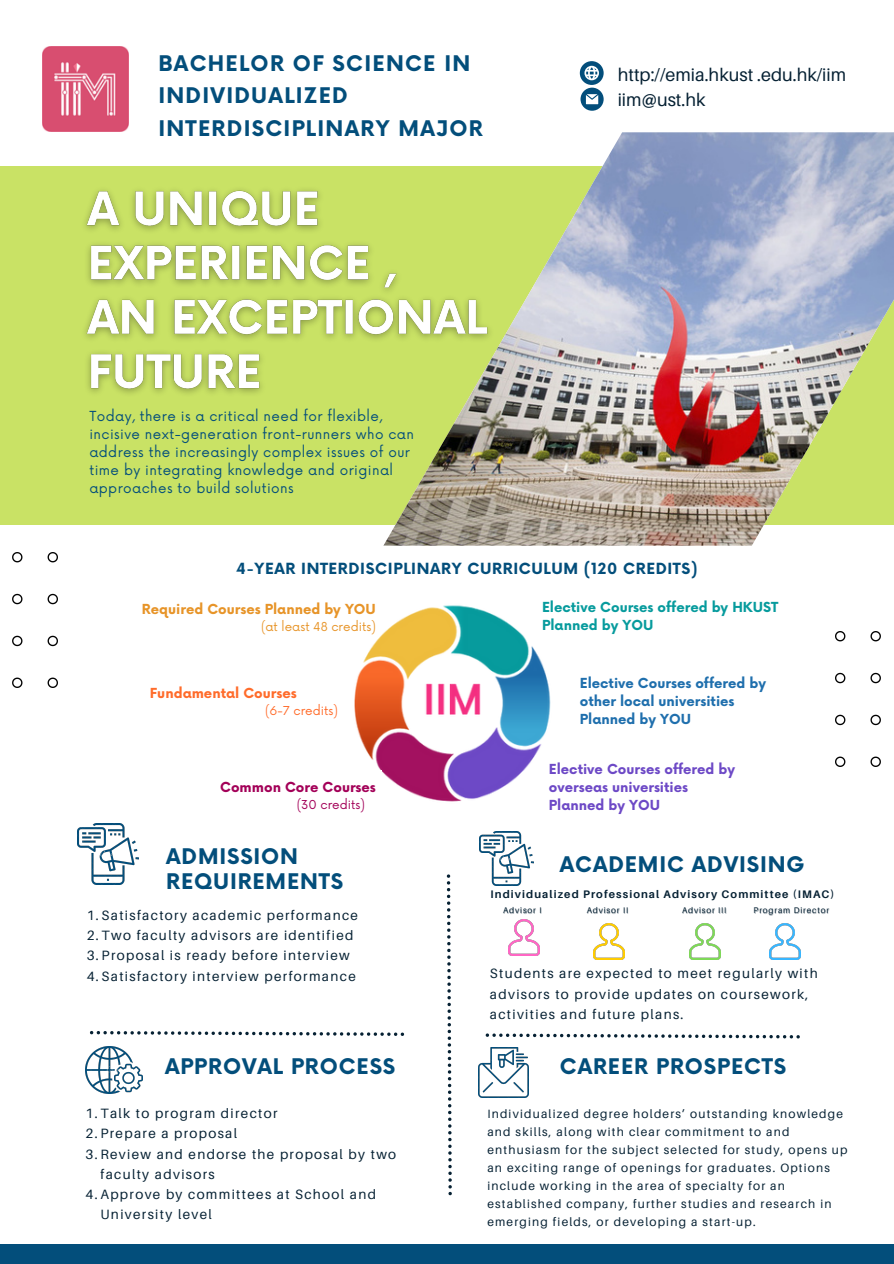
<style>
.page{position:relative;width:894px;height:1264px;background:#fff}
.page>*{position:absolute;margin:0;border:0;box-sizing:border-box;transform-origin:0 0}
.t1{font:700 21px/24.8px "Now";letter-spacing:.04em;color:#034e7b}
.t2{font:700 21px/32.7px "Now";letter-spacing:.06em;color:#034e7b}
.t3{font:18px/24.8px "Aileron";color:#062133}
.t4{font:700 15px "Now";letter-spacing:.04em;color:#034e7b}
.t5{font:13.5px/20.2px "Aileron";letter-spacing:.1em;color:#062133}
.t6{font:13.5px/18px "Now";letter-spacing:.03em;color:#034e7b}
.t7{font:700 13.5px/18px "Now";color:#1f6fad}
.t8{font:700 13.5px/18px "Now";color:#6d49c6}
.t9{font:700 13.5px/18px "Now";color:#079b9d}
.t10{font:700 13.5px "Now";color:#e79428}
.t11{font:700 13.5px "Now";color:#ff6c2b}
.t12{font:700 13.5px "Now";color:#a30058}
.t13{font:12px/18px "Aileron";letter-spacing:.1em;color:#062133}
.t14{font:12px "Now";color:#e79428}
.t15{font:12px "Now";color:#ff6c2b}
.t16{font:12px "Now";color:#a30058}
.t17{font:700 10.95px "Aileron";letter-spacing:.1em;color:#062133}
.t18{font:8.25px "Aileron";letter-spacing:.1em;color:#062133}
</style>
<div class="page">
<img style="left:77px;top:823px;width:61px;height:61px">
<div style="left:0;top:166px;width:893px;height:359px;background:#c9e265"></div>
<img style="left:384px;top:132px;width:509px;height:413px">
<svg style="left:90px;top:1031px;width:314px;height:4px"></svg>
<svg style="left:485px;top:1033px;width:314px;height:5px"></svg>
<svg style="left:446px;top:874px;width:5px;height:321px"></svg>
<div style="left:0;top:1244px;width:893px;height:19px;background:#034e7b"></div>
<img style="left:86px;top:1046px;width:56px;height:47px">
<img style="left:12px;top:552px;width:46px;height:135px">
<img style="left:835px;top:631px;width:46px;height:135px">
<img style="left:43px;top:46px;width:85px;height:86px">
<svg style="left:579px;top:61px;width:25px;height:50px"></svg>
<img style="left:354px;top:605px;width:197px;height:197px">
<img style="left:479px;top:1047px;width:49px;height:50px">
<img style="left:508px;top:919px;width:31px;height:36px">
<img style="left:769px;top:923px;width:30px;height:36px">
<img style="left:593px;top:923px;width:30px;height:36px">
<img style="left:689px;top:923px;width:31px;height:36px">
<img style="left:479px;top:831px;width:54px;height:54px">
<svg style="left:384px;top:132px;width:110px;height:16px"></svg>
<img style="left:85px;top:180px;width:414px;height:222px">
<div style="left:83px;top:578px;width:293px;height:58px;background:#fff"></div>
<div style="left:155px;top:770px;width:227px;height:59px;background:#fff"></div>
<div style="left:538px;top:594px;width:252px;height:58px;background:#fff"></div>
<div style="left:533px;top:761px;width:252px;height:58px;background:#fff"></div>
<p class="t2" style="left:158px;top:48px;width:326px">BACHELOR OF SCIENCE IN<br>INDIVIDUALIZED<br>INTERDISCIPLINARY MAJOR</p>
<p class="t6" style="left:89px;top:407px;width:326px">Today, there is a critical need for flexible, incisive next-generation front-runners who can address the increasingly complex issues of our time by integrating knowledge and original approaches to build solutions</p>
<h5 class="t3" style="left:617px;top:62px;width:230px">http://emia.hkust .edu.hk/iim iim@ust.hk</h5>
<p class="t4" style="left:236px;top:560px;width:462px">4-YEAR INTERDISCIPLINARY CURRICULUM (120 CREDITS)</p>
<p class="t10" style="left:142px;top:602px;width:235px">Required Courses Planned by YOU</p>
<p class="t14" style="left:261px;top:620px;width:116px">(at least 48 credits)</p>
<p class="t11" style="left:150px;top:686px;width:148px">Fundamental Courses</p>
<p class="t15" style="left:265px;top:704px;width:74px">(6-7 credits)</p>
<h2 class="t12" style="left:220px;top:780px;width:157px">Common Core Courses</h2>
<h2 class="t16" style="left:296px;top:798px;width:70px">(30 credits)</h2>
<p class="t1" style="left:166px;top:845px;width:178px">ADMISSION<br>REQUIREMENTS</p>
<h6 class="t5" style="left:87px;top:904px;width:273px">1.Satisfactory academic performance</h6>
<h6 class="t5" style="left:87px;top:925px;width:268px">2.Two faculty advisors are identified</h6>
<p class="t5" style="left:87px;top:945px;width:264px">3.Proposal is ready before interview</p>
<p class="t5" style="left:87px;top:965px;width:270px">4.Satisfactory interview performance</p>
<p class="t1" style="left:165px;top:1054px;width:232px">APPROVAL PROCESS</p>
<p class="t5" style="left:85px;top:1102px;width:193px">1.Talk to program director</p>
<p class="t5" style="left:85px;top:1123px;width:153px">2.Prepare a proposal</p>
<h2 class="t5" style="left:100px;top:1143px;width:297px;text-indent:-15px">3.Review and endorse the proposal by two faculty advisors</h2>
<h2 class="t5" style="left:100px;top:1183px;width:277px;text-indent:-15px">4.Approve by committees at School and<br>University level</h2>
<p class="t9" style="left:542px;top:599px;width:238px">Elective Courses offered by HKUST<br>Planned by YOU</p>
<p class="t7" style="left:579px;top:675px;width:188px">Elective Courses offered by other local universities<br>Planned by YOU</p>
<p class="t8" style="left:548px;top:761px;width:188px">Elective Courses offered by overseas universities<br>Planned by YOU</p>
<p class="t1" style="left:559px;top:853px;width:246px">ACADEMIC ADVISING</p>
<p class="t17" style="left:490px;top:887px;width:345px">Individualized Professional Advisory Committee (IMAC)</p>
<p class="t18" style="left:503px;top:905px;width:40px">Advisor I</p>
<p class="t18" style="left:586px;top:905px;width:43px">Advisor II</p>
<p class="t18" style="left:681px;top:905px;width:46px">Advisor III</p>
<p class="t18" style="left:753px;top:905px;width:77px">Program Director</p>
<p class="t5" style="left:489px;top:963px;width:329px">Students are expected to meet regularly with advisors to provide updates on coursework, activities and future plans.</p>
<p class="t1" style="left:559px;top:1054px;width:228px">CAREER PROSPECTS</p>
<p class="t13" style="left:487px;top:1104px;width:361px">Individualized degree holders’ outstanding knowledge and skills, along with clear commitment to and enthusiasm for the subject selected for study, opens up an exciting range of openings for graduates. Options include working in the area of specialty for an established company, further studies and research in emerging fields, or developing a start-up.</p>
</div>
